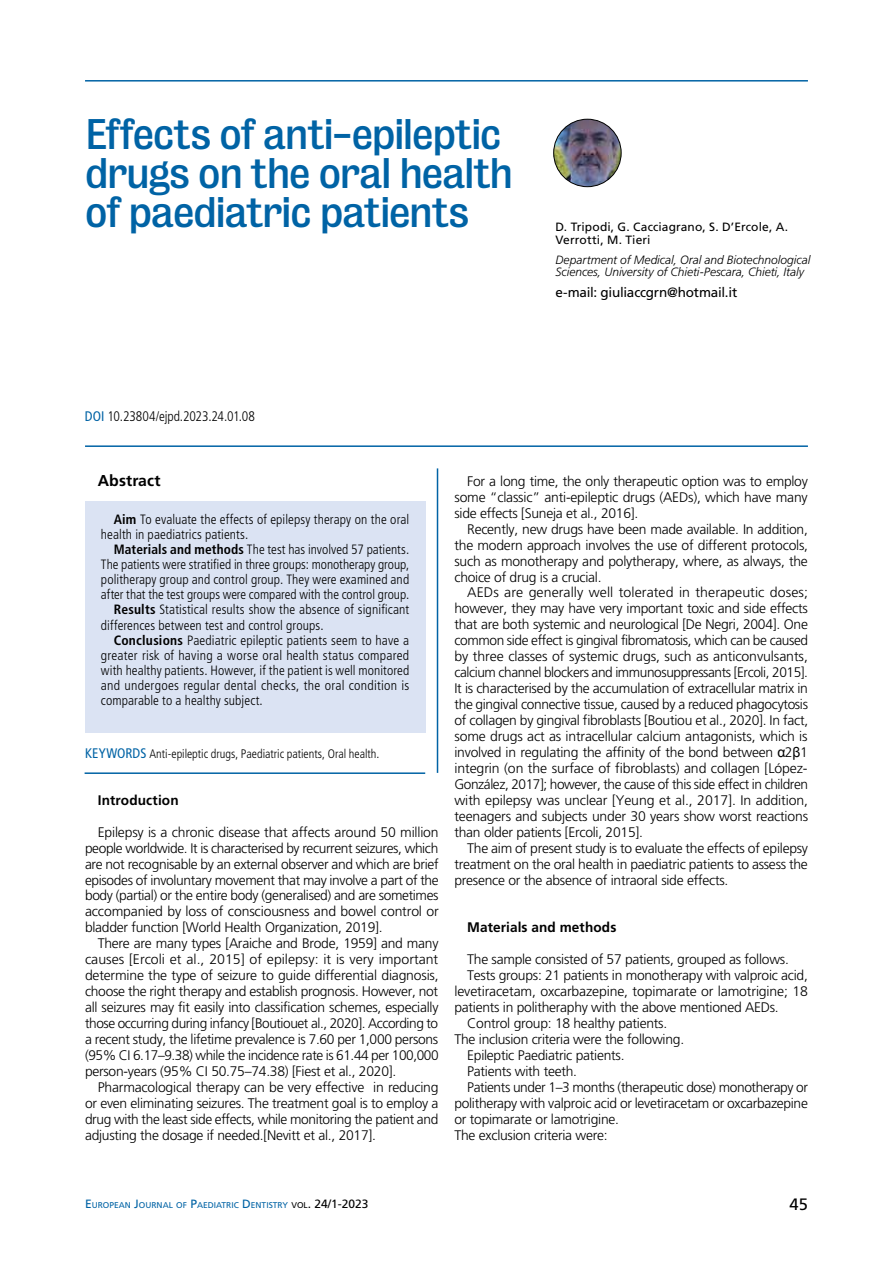
<style>
.page{position:relative;width:893px;height:1263px;background:#fff}
.page>*{position:absolute;margin:0;border:0;box-sizing:border-box;transform-origin:0 0}
.t1{font:39px/39px "Bureau Grotesque Five Three";letter-spacing:-.025em;color:#0063a5}
.t2{font:16.5px "Frutiger LT Std";color:#000}
.t3{font:700 15.75px "Frutiger LT Std";letter-spacing:.005em;color:#000}
.t4{font:300 13.8px/15.9px "Frutiger LT Std";letter-spacing:-.02em;color:#000;text-align:justify}
.t5{font:700 13.8px "Frutiger LT Std";letter-spacing:.01em;color:#000}
.t6{font:300 condensed 13.8px "Frutiger LT Std";letter-spacing:-.005em;color:#000}
.t7{font:300 condensed 13.5px/15px "Frutiger LT Std";letter-spacing:.005em;color:#000}
.t8{font:13.5px "Frutiger LT Std";letter-spacing:-.02em;color:#000}
.t9{font:300 condensed 12.3px "Frutiger LT Std";color:#000}
.t10{font:italic 300 12px/12.3px "Frutiger LT Std";letter-spacing:-.005em;color:#000}
.t11{font:12px/13.5px "Frutiger LT Std";letter-spacing:.01em;color:#000}
.t12{font:8.4px "Frutiger LT Std";color:#0063a5}
.s1{font-weight:400;color:#0063a5}
.s2{font-weight:700}
.s3{font-weight:400;font-size:13.8px;color:#0063a5}
.s4{font-family:"Arial";font-weight:400}
.s5{font-size:12px}
.s6{color:#000}
.s7{font-size:12px;color:#000}
</style>
<div class="page">
<hr style="left:85px;top:80px;width:723px;height:2px;background:#0063a5">
<hr style="left:85px;top:445px;width:723px;height:2px;background:#0063a5">
<hr style="left:437px;top:468px;width:1px;height:305px;background:#0063a5">
<div style="left:85px;top:502px;width:340px;height:231px;background:#dbe3f3"></div>
<img style="left:554px;top:119px;width:67px;height:68px;border-radius:34px">
<div style="left:553px;top:119px;width:68px;height:68px;border:1px solid #000;border-radius:50%"></div>
<hr style="left:85px;top:772px;width:340px;height:2px;background:#0063a5">
<h1 class="t1" style="left:85px;top:115px;width:429px">Effects of anti-epileptic drugs on the oral health of paediatric patients</h1>
<p class="t6" style="left:85px;top:408px;width:172px"><span class="s1">DOI</span> 10.23804/ejpd.2023.24.01.08</p>
<p class="t11" style="left:555px;top:220px;width:234px">D. Tripodi, G. Cacciagrano, S. D’Ercole, A.<br>Verrotti, M. Tieri</p>
<p class="t10" style="left:555px;top:254px;width:256px">Department of Medical, Oral and Biotechnological<br>Sciences, University of Chieti-Pescara, Chieti, Italy</p>
<p class="t8" style="left:555px;top:285px;width:183px">e-mail: giuliaccgrn@hotmail.it</p>
<p class="t3" style="left:98px;top:471px;width:64px">Abstract</p>
<p class="t7" style="left:101px;top:512px;width:310px;text-indent:13px"><span class="s2">Aim</span> To evaluate the effects of epilepsy therapy on the oral health in paediatrics patients.</p>
<p class="t7" style="left:114px;top:542px;width:297px"><span class="s2">Materials and methods</span> The test has involved 57 patients.</p>
<p class="t7" style="left:101px;top:557px;width:310px">The patients were stratified in three groups: monotherapy group,</p>
<p class="t7" style="left:101px;top:572px;width:310px">politherapy group and control group. They were examined and</p>
<p class="t7" style="left:101px;top:587px;width:310px">after that the test groups were compared with the control group.</p>
<p class="t7" style="left:114px;top:602px;width:297px"><span class="s2">Results</span> Statistical results show the absence of significant</p>
<p class="t7" style="left:101px;top:617px;width:224px">differences between test and control groups.</p>
<p class="t7" style="left:114px;top:632px;width:297px"><span class="s2">Conclusions</span> Paediatric epileptic patients seem to have a</p>
<p class="t7" style="left:101px;top:647px;width:310px">greater risk of having a worse oral health status compared</p>
<p class="t7" style="left:101px;top:662px;width:310px">with healthy patients. However, if the patient is well monitored</p>
<p class="t7" style="left:101px;top:677px;width:310px">and undergoes regular dental checks, the oral condition is</p>
<p class="t7" style="left:101px;top:692px;width:163px">comparable to a healthy subject.</p>
<p class="t9" style="left:85px;top:746px;width:296px"><span class="s3">KEYWORDS</span> Anti-epileptic drugs, Paediatric patients, Oral health.</p>
<p class="t5" style="left:98px;top:792px;width:82px">Introduction</p>
<p class="t4" style="left:85px;top:824px;width:355px;text-indent:13px">Epilepsy is a chronic disease that affects around 50 million people worldwide. It is characterised by recurrent seizures, which are not recognisable by an external observer and which are brief episodes of involuntary movement that may involve a part of the body (partial) or the entire body (generalised) and are sometimes accompanied by loss of consciousness and bowel control or bladder function [World Health Organization, 2019].</p>
<p class="t4" style="left:85px;top:936px;width:355px;text-indent:13px">There are many types [Araiche and Brode, 1959] and many causes [Ercoli et al., 2015] of epilepsy: it is very important determine the type of seizure to guide differential diagnosis, choose the right therapy and establish prognosis. However, not all seizures may fit easily into classification schemes, especially those occurring during infancy [Boutiouet al., 2020]. According to a recent study, the lifetime prevalence is 7.60 per 1,000 persons (95% CI 6.17–9.38) while the incidence rate is 61.44 per 100,000 person-years (95% CI 50.75–74.38) [Fiest et al., 2020].</p>
<p class="t4" style="left:85px;top:1079px;width:355px;text-indent:13px">Pharmacological therapy can be very effective in reducing or even eliminating seizures. The treatment goal is to employ a drug with the least side effects, while monitoring the patient and adjusting the dosage if needed.[Nevitt et al., 2017].</p>
<p class="t4" style="left:454px;top:473px;width:355px;text-indent:13px">For a long time, the only therapeutic option was to employ some “classic” anti-epileptic drugs (AEDs), which have many side effects [Suneja et al., 2016].</p>
<p class="t4" style="left:454px;top:521px;width:355px;text-indent:13px">Recently, new drugs have been made available. In addition, the modern approach involves the use of different protocols, such as monotherapy and polytherapy, where, as always, the choice of drug is a crucial.</p>
<p class="t4" style="left:454px;top:585px;width:355px;text-indent:13px">AEDs are generally well tolerated in therapeutic doses; however, they may have very important toxic and side effects that are both systemic and neurological [De Negri, 2004]. One common side effect is gingival fibromatosis, which can be caused by three classes of systemic drugs, such as anticonvulsants, calcium channel blockers and immunosuppressants [Ercoli, 2015].<br>It is characterised by the accumulation of extracellular matrix in the gingival connective tissue, caused by a reduced phagocytosis of collagen by gingival fibroblasts [Boutiou et al., 2020]. In fact, some drugs act as intracellular calcium antagonists, which is involved in regulating the affinity of the bond between <span class="s4">α</span>2<span class="s4">β</span>1 integrin (on the surface of fibroblasts) and collagen [López-González, 2017]; however, the cause of this side effect in children with epilepsy was unclear [Yeung et al., 2017]. In addition, teenagers and subjects under 30 years show worst reactions than older patients [Ercoli, 2015].</p>
<p class="t4" style="left:454px;top:840px;width:355px;text-indent:13px">The aim of present study is to evaluate the effects of epilepsy treatment on the oral health in paediatric patients to assess the presence or the absence of intraoral side effects.</p>
<p class="t5" style="left:467px;top:919px;width:151px">Materials and methods</p>
<p class="t4" style="left:467px;top:952px;width:323px">The sample consisted of 57 patients, grouped as follows.</p>
<p class="t4" style="left:467px;top:968px;width:342px">Tests groups: 21 patients in monotherapy with valproic acid,</p>
<p class="t4" style="left:454px;top:984px;width:355px">levetiracetam, oxcarbazepine, topimarate or lamotrigine; 18</p>
<p class="t4" style="left:454px;top:999px;width:326px">patients in politheraphy with the above mentioned AEDs.</p>
<p class="t4" style="left:467px;top:1015px;width:201px">Control group: 18 healthy patients.</p>
<p class="t4" style="left:454px;top:1031px;width:231px">The inclusion criteria were the following.</p>
<p class="t4" style="left:467px;top:1047px;width:159px">Epileptic Paediatric patients.</p>
<p class="t4" style="left:467px;top:1063px;width:111px">Patients with teeth.</p>
<p class="t4" style="left:467px;top:1079px;width:342px">Patients under 1–3 months (therapeutic dose) monotherapy or</p>
<p class="t4" style="left:454px;top:1095px;width:355px">politherapy with valproic acid or levetiracetam or oxcarbazepine</p>
<p class="t4" style="left:454px;top:1111px;width:166px">or topimarate or lamotrigine.</p>
<p class="t4" style="left:454px;top:1127px;width:155px">The exclusion criteria were:</p>
<p class="t12" style="left:85px;top:1200px;width:285px"><span class="s5">E</span>UROPEAN <span class="s5">J</span>OURNAL OF <span class="s5">P</span>AE DIATRIC <span class="s5">D</span> E NTISTRY <span class="s6">VOL</span><span class="s7">. 24/1-2023</span></p>
<p class="t2" style="left:790px;top:1194px;width:20px">45</p>
</div>
